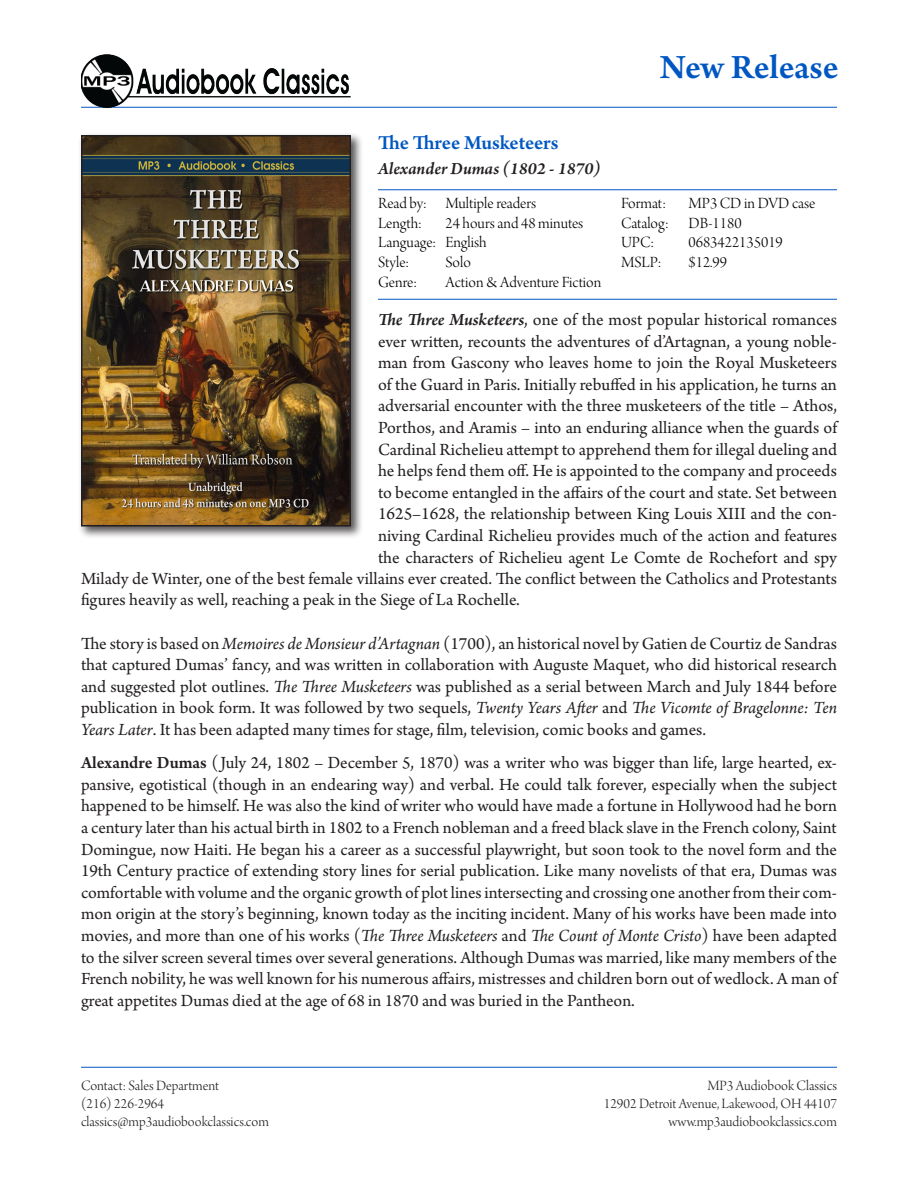
<style>
.page{position:relative;width:918px;height:1188px;background:#fff}
.page>*{position:absolute;margin:0;border:0;box-sizing:border-box;transform-origin:0 0}
.t1{font:600 36px "Arno Pro";letter-spacing:-.005em;color:#0057c2}
.t2{font:600 21px "Arno Pro";letter-spacing:-.005em;color:#0057c2}
.Description{font:18px/21.6px "Arno Pro";color:#231f20;text-align:justify}
.Description-2{font:italic 600 18px "Arno Pro";color:#231f20}
.Data_table{font:16.5px/19.8px "Arno Pro Light Display";color:#000}
.Data_table_2{font:16.5px/19.8px "Arno Pro Light Display";color:#000}
.Description-3{font:15px "Arno Pro Light Display";color:#231f20}
.s1{font-weight:600;font-style:italic}
.s2{font-style:italic}
.s3{font-weight:600}
</style>
<div class="page">
<hr style="left:378px;top:189px;width:459px;height:1px;background:#0057c2">
<hr style="left:378px;top:299px;width:459px;height:1px;background:#0057c2">
<hr style="left:81px;top:1067px;width:756px;height:1px;background:#0057c2">
<hr style="left:81px;top:107px;width:756px;height:1px;background:#0057c2">
<div style="left:78px;top:132px;width:286px;height:407px;background:#231f20;opacity:.75"></div>
<img style="left:84px;top:138px;width:264px;height:385px">
<div style="left:81px;top:135px;width:270px;height:391px;border:2px solid #231f20"></div>
<img style="left:81px;top:54px;width:270px;height:54px">
<p class="t1" style="left:660px;top:47px;width:180px">New Release</p>
<p class="t2" style="left:378px;top:131px;width:182px">The Three Musketeers</p>
<p class="Description-2" style="left:378px;top:158px;width:224px">Alexander Dumas (1802 - 1870)</p>
<p class="Data_table" style="left:378px;top:194px;width:160px">Read by: Multiple readers<br>Length:</p>
<p class="Data_table" style="left:446px;top:214px;width:139px">24 hours and 48 minutes</p>
<p class="Data_table" style="left:378px;top:234px;width:110px">Language: English</p>
<p class="Data_table" style="left:378px;top:254px;width:33px">Style:</p>
<p class="Data_table" style="left:446px;top:254px;width:27px">Solo</p>
<p class="Data_table" style="left:378px;top:273px;width:40px">Genre:</p>
<p class="Data_table" style="left:446px;top:273px;width:157px">Action &amp; Adventure Fiction</p>
<p class="Data_table_2" style="left:621px;top:194px;width:196px;text-indent:68px">MP3 CD in DVD case<br>Catalog: DB-1180</p>
<p class="Data_table_2" style="left:621px;top:234px;width:35px">UPC:</p>
<p class="Data_table_2" style="left:689px;top:234px;width:96px">0683422135019</p>
<p class="Data_table_2" style="left:621px;top:254px;width:42px">MSLP:</p>
<p class="Data_table_2" style="left:689px;top:254px;width:40px">$12.99</p>
<p class="Data_table_2" style="left:621px;top:194px;width:47px">Format:</p>
<p class="Description" style="left:378px;top:310px;width:461px"><span class="s1">The Three Musketeers</span>, one of the most popular historical romances</p>
<p class="Description" style="left:378px;top:331px;width:460px">ever written, recounts the adventures of d’Artagnan, a young noble-</p>
<p class="Description" style="left:378px;top:353px;width:460px">man from Gascony who leaves home to join the Royal Musketeers</p>
<p class="Description" style="left:378px;top:375px;width:460px">of the Guard in Paris. Initially rebuffed in his application, he turns an</p>
<p class="Description" style="left:378px;top:396px;width:461px">adversarial encounter with the three musketeers of the title – Athos,</p>
<p class="Description" style="left:378px;top:418px;width:461px">Porthos, and Aramis – into an enduring alliance when the guards of</p>
<p class="Description" style="left:378px;top:439px;width:461px">Cardinal Richelieu attempt to apprehend them for illegal dueling and</p>
<p class="Description" style="left:378px;top:461px;width:460px">he helps fend them off. He is appointed to the company and proceeds</p>
<p class="Description" style="left:378px;top:483px;width:461px">to become entangled in the affairs of the court and state. Set between</p>
<p class="Description" style="left:378px;top:504px;width:460px">1625–1628, the relationship between King Louis XIII and the con-</p>
<p class="Description" style="left:378px;top:526px;width:460px">niving Cardinal Richelieu provides much of the action and features</p>
<p class="Description" style="left:378px;top:547px;width:461px">the characters of Richelieu agent Le Comte de Rochefort and spy</p>
<p class="Description" style="left:81px;top:568px;width:758px">Milady de Winter, one of the best female villains ever created. The conflict between the Catholics and Protestants</p>
<p class="Description" style="left:81px;top:590px;width:440px">figures heavily as well, reaching a peak in the Siege of La Rochelle.</p>
<p class="Description" style="left:81px;top:633px;width:758px">The story is based on <span class="s2">Memoires de Monsieur d’Artagnan</span> (1700), an historical novel by Gatien de Courtiz de Sandras that captured Dumas’ fancy, and was written in collaboration with Auguste Maquet, who did historical research and suggested plot outlines. <span class="s2">The Three Musketeers</span> was published as a serial between March and July 1844 before publication in book form. It was followed by two sequels, <span class="s2">Twenty Years After</span> and <span class="s2">The Vicomte of Bragelonne: Ten Years Later</span>. It has been adapted many times for stage, film, television, comic books and games.</p>
<p class="Description" style="left:81px;top:753px;width:758px"><span class="s3">Alexandre Dumas</span> ( July 24, 1802 – December 5, 1870) was a writer who was bigger than life, large hearted, ex&shy;pansive, egotistical (though in an endearing way) and verbal. He could talk forever, especially when the subject happened to be himself. He was also the kind of writer who would have made a fortune in Hollywood had he born a century later than his actual birth in 1802 to a French nobleman and a freed black slave in the French colony, Saint Domingue, now Haiti. He began his a career as a successful playwright, but soon took to the novel form and the 19th Century practice of extending story lines for serial publication. Like many novelists of that era, Dumas was comfortable with volume and the organic growth of plot lines intersecting and crossing one another from their com&shy;mon origin at the story’s beginning, known today as the inciting incident. Many of his works have been made into movies, and more than one of his works (<span class="s2">The Three Musketeers</span> and <span class="s2">The Count of Monte Cristo</span>) have been adapted to the silver screen several times over several generations. Although Dumas was married, like many members of the French nobility, he was well known for his numerous affairs, mistresses and children born out of wedlock. A man of great appetites Dumas died at the age of 68 in 1870 and was buried in the Pantheon.</p>
<p class="Description-3" style="left:81px;top:1078px;width:140px">Contact: Sales Department</p>
<p class="Description-3" style="left:81px;top:1096px;width:85px">(216) 226-2964</p>
<p class="Description-3" style="left:81px;top:1114px;width:189px">classics@mp3audiobookclassics.com</p>
<p class="Description-3" style="left:707px;top:1078px;width:131px">MP3 Audiobook Classics</p>
<p class="Description-3" style="left:604px;top:1096px;width:235px">12902 Detroit Avenue, Lakewood, OH 44107</p>
<p class="Description-3" style="left:669px;top:1114px;width:170px">www.mp3audiobookclassics.com</p>
</div>
